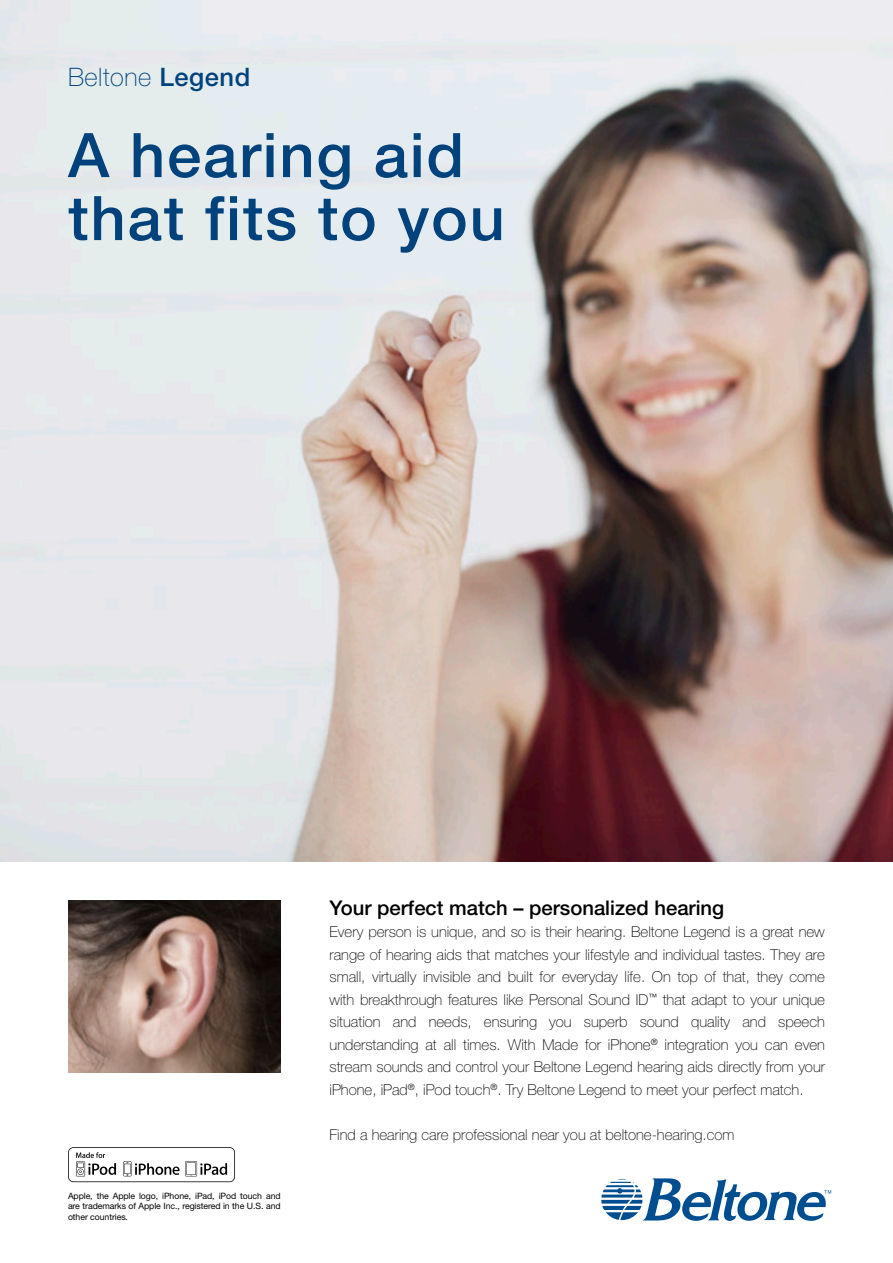
<style>
.page{position:relative;width:893px;height:1263px;background:#fff}
.page>*{position:absolute;margin:0;border:0;box-sizing:border-box;transform-origin:0 0}
.Headline_Medium{font:500 61.5px/63px "Helvetica Neue LT Pro";letter-spacing:.03em;color:#00437c}
.Product_description{font:100 25.5px "Helvetica Neue LT Pro";letter-spacing:.02em;color:#00437c}
.Subheader_Medium{font:500 20.25px "Helvetica Neue LT Pro";color:#000}
.Copy{font:100 15px/22.5px "Helvetica Neue LT Pro";color:#000;text-align:justify}
.Legal_Text{font:8.7px/10.2px "Helvetica Neue LT Pro";letter-spacing:-.01em;color:#000;text-align:justify}
.s1{font-weight:500}
</style>
<div class="page">
<img style="left:0;top:0;width:893px;height:861px">
<img style="left:68px;top:901px;width:213px;height:171px">
<svg style="left:601px;top:1178px;width:230px;height:43px"></svg>
<svg style="left:68px;top:1147px;width:167px;height:35px"></svg>
<p class="Product_description" style="left:68px;top:63px;width:184px">Beltone <span class="s1">Legend</span></p>
<p class="Headline_Medium" style="left:68px;top:123px;width:438px">A hearing aid that fits to you</p>
<p class="Legal_Text" style="left:68px;top:1191px;width:214px">Apple, the Apple logo, iPhone, iPad, iPod touch and are trademarks of Apple Inc., registered in the U.S. and other countries.</p>
<p class="Subheader_Medium" style="left:330px;top:896px;width:396px">Your perfect match – personalized hearing</p>
<p class="Copy" style="left:330px;top:921px;width:497px">Every person is unique, and so is their hearing. Beltone Legend is a great new range of hearing aids that matches your lifestyle and individual tastes. They are small, virtually invisible and built for everyday life. On top of that, they come with breakthrough features like Personal Sound ID<sup>™</sup> that adapt to your unique situation and needs, ensuring you superb sound quality and speech understanding at all times. With Made for iPhone<sup>®</sup> integration you can even stream sounds and control your Beltone Legend hearing aids directly from your iPhone, iPad<sup>®</sup>, iPod touch<sup>®</sup>. Try Beltone Legend to meet your perfect match.</p>
<p class="Copy" style="left:330px;top:1123px;width:406px">Find a hearing care professional near you at beltone-hearing.com</p>
</div>
